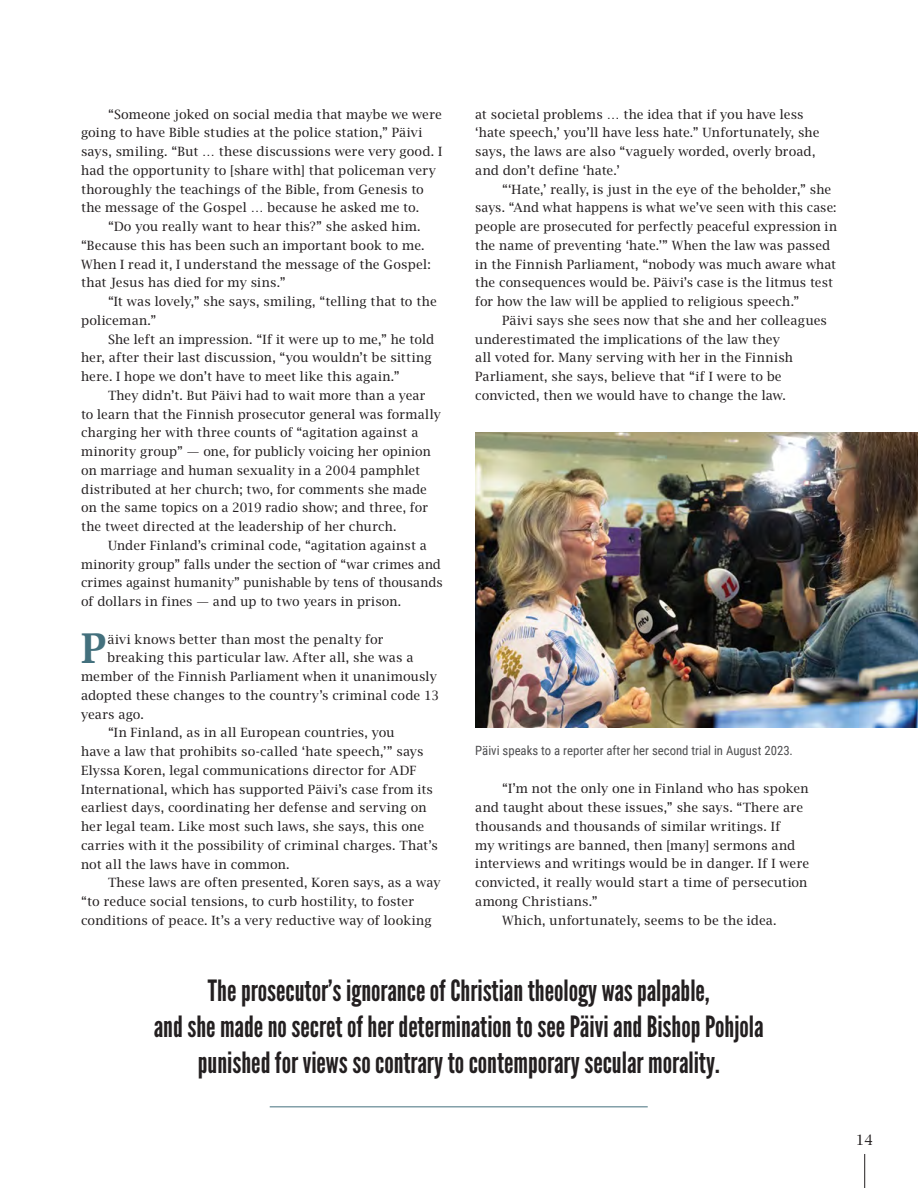
<style>
.page{position:relative;width:918px;height:1188px;background:#fff}
.page>*{position:absolute;margin:0;border:0;box-sizing:border-box;transform-origin:0 0}
.t1{font:700 40.95px "Lucida Bright";color:#43707d}
.Set_Off_Quote{font:29.25px/36px "League Gothic";color:#231f20;text-align:center}
.t2{font:14.25px "Lucida Bright";color:#231f20}
.t3{font:12.75px/18.8px "Lucida Bright";letter-spacing:.01em;color:#231f20}
.t4{font:12.75px "Roboto Condensed";color:#4d4d4f}
</style>
<div class="page">
<hr style="left:864px;top:1154px;width:1px;height:34px;background:#231f20">
<img style="left:475px;top:432px;width:443px;height:296px">
<hr style="left:270px;top:1106px;width:378px;height:1px;background:#43707d">
<p class="t3" style="left:81px;top:105px;width:363px;text-indent:27px">“Someone joked on social media that maybe we were going to have Bible studies at the police station,” Päivi says, smiling. “But … these discussions were very good. I had the opportunity to [share with] that policeman very thoroughly the teachings of the Bible, from Genesis to the message of the Gospel … because he asked me to.</p>
<p class="t3" style="left:81px;top:217px;width:351px;text-indent:27px">“Do you really want to hear this?” she asked him. “Because this has been such an important book to me.<br>When I read it, I understand the message of the Gospel: that Jesus has died for my sins.”</p>
<p class="t3" style="left:81px;top:292px;width:357px;text-indent:27px">“It was lovely,” she says, smiling, “telling that to the policeman.”</p>
<p class="t3" style="left:81px;top:330px;width:355px;text-indent:27px">She left an impression. “If it were up to me,” he told her, after their last discussion, “you wouldn’t be sitting here. I hope we don’t have to meet like this again.”</p>
<p class="t3" style="left:81px;top:386px;width:361px;text-indent:27px">They didn’t. But Päivi had to wait more than a year to learn that the Finnish prosecutor general was formally charging her with three counts of “agitation against a minority group” — one, for publicly voicing her opinion on marriage and human sexuality in a 2004 pamphlet distributed at her church; two, for comments she made on the same topics on a 2019 radio show; and three, for the tweet directed at the leadership of her church.</p>
<p class="t3" style="left:81px;top:536px;width:363px;text-indent:27px">Under Finland’s criminal code, “agitation against a minority group” falls under the section of “war crimes and crimes against humanity” punishable by tens of thousands of dollars in fines — and up to two years in prison.</p>
<p class="t1" style="left:81px;top:625px;width:27px">P</p>
<p class="t3" style="left:108px;top:630px;width:277px">äivi knows better than most the penalty for</p>
<p class="t3" style="left:108px;top:648px;width:307px">breaking this particular law. After all, she was a</p>
<p class="t3" style="left:81px;top:667px;width:357px">member of the Finnish Parliament when it unanimously</p>
<p class="t3" style="left:81px;top:686px;width:360px">adopted these changes to the country’s criminal code 13</p>
<p class="t3" style="left:81px;top:705px;width:64px">years ago.</p>
<p class="t3" style="left:81px;top:723px;width:358px;text-indent:27px">“In Finland, as in all European countries, you<br>have a law that prohibits so-called ‘hate speech,’” says Elyssa Koren, legal communications director for ADF International, which has supported Päivi’s case from its earliest days, coordinating her defense and serving on her legal team. Like most such laws, she says, this one carries with it the possibility of criminal charges. That’s not all the laws have in common.</p>
<p class="t3" style="left:81px;top:873px;width:361px;text-indent:27px">These laws are often presented, Koren says, as a way “to reduce social tensions, to curb hostility, to foster conditions of peace. It’s a very reductive way of looking</p>
<p class="t3" style="left:475px;top:105px;width:346px">at societal problems … the idea that if you have less ‘hate speech,’ you’ll have less hate.” Unfortunately, she says, the laws are also “vaguely worded, overly broad, and don’t define ‘hate.’</p>
<p class="t3" style="left:475px;top:180px;width:363px;text-indent:27px">“‘Hate,’ really, is just in the eye of the beholder,” she says. “And what happens is what we’ve seen with this case: people are prosecuted for perfectly peaceful expression in the name of preventing ‘hate.’” When the law was passed in the Finnish Parliament, “nobody was much aware what the consequences would be. Päivi’s case is the litmus test for how the law will be applied to religious speech.”</p>
<p class="t3" style="left:475px;top:311px;width:353px;text-indent:27px">Päivi says she sees now that she and her colleagues underestimated the implications of the law they<br>all voted for. Many serving with her in the Finnish Parliament, she says, believe that “if I were to be convicted, then we would have to change the law.</p>
<p class="t4" style="left:475px;top:741px;width:319px">Päivi speaks to a reporter after her second trial in August 2023.</p>
<p class="t3" style="left:475px;top:779px;width:336px;text-indent:27px">“I’m not the only one in Finland who has spoken and taught about these issues,” she says. “There are thousands and thousands of similar writings. If<br>my writings are banned, then [many] sermons and interviews and writings would be in danger. If I were convicted, it really would start a time of persecution among Christians.”</p>
<p class="t3" style="left:502px;top:911px;width:276px">Which, unfortunately, seems to be the idea.</p>
<p class="Set_Off_Quote" style="left:154px;top:973px;width:611px">The prosecutor’s ignorance of Christian theology was palpable,<br>and she made no secret of her determination to see Päivi and Bishop Pohjola punished for views so contrary to contemporary secular morality.</p>
<p class="t2" style="left:856px;top:1132px;width:19px">14</p>
</div>
